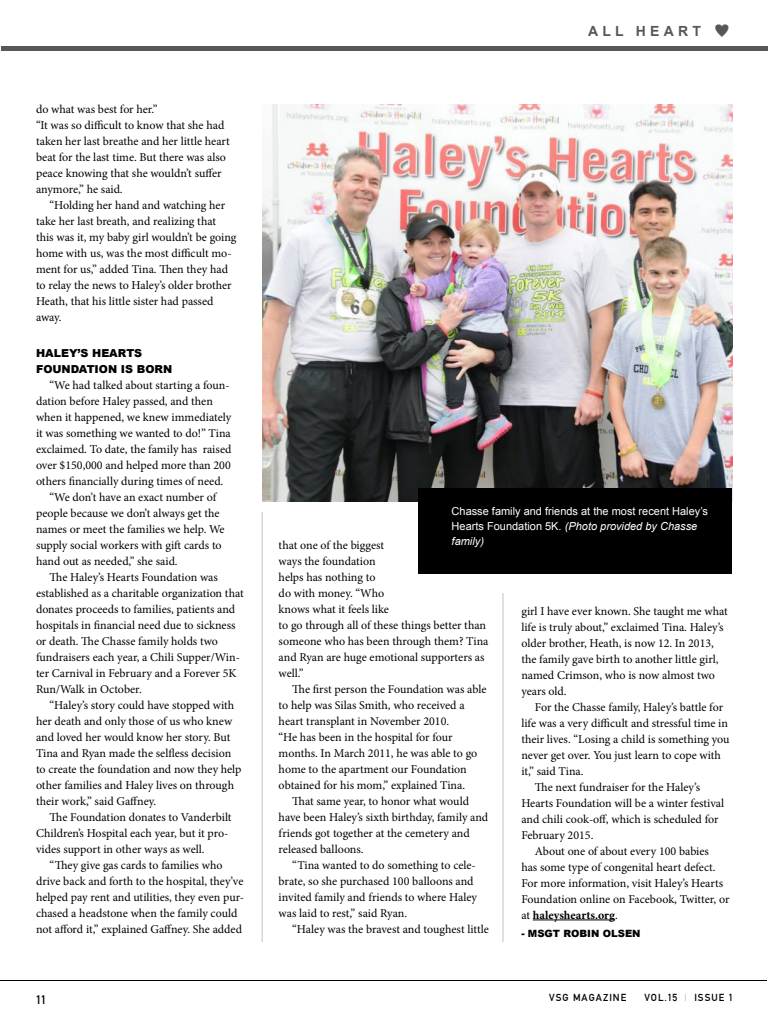
<style>
.page{position:relative;width:768px;height:1024px;background:#fff}
.page>*{position:absolute;margin:0;border:0;box-sizing:border-box;transform-origin:0 0}
.t1{font:700 14px "Arial";letter-spacing:.3em;color:#1c1c1c}
.t2{font:12px/16px "Minion Pro";letter-spacing:-.005em;color:#000}
.t3{font:700 12px "Minion Pro";color:#000}
.t4{font:12px "Alte DIN1451 Mittelschrift";color:#000}
.t5{font:11px/15px "Arial";color:#fff}
.t6{font:900 11px/16px "Arial";color:#000}
.t7{font:10px "Alte DIN1451 Mittelschrift";letter-spacing:.1em;color:#000}
.t8{font:900 10px "Arial";color:#000}
.s1{font-style:italic}
.s2{font-weight:400}
.s3{color:#bfbcab}
</style>
<div class="page">
<hr style="left:0;top:980px;width:768px;height:1px;background:#000">
<hr style="left:533px;top:920px;width:82px;height:1px;background:#000">
<hr style="left:262px;top:512px;width:1px;height:430px;background:#c0c2c4">
<hr style="left:502px;top:593px;width:2px;height:349px;background:#c0c2c4">
<img style="left:262px;top:104px;width:470px;height:398px">
<div style="left:419px;top:488px;width:313px;height:86px;background:#000"></div>
<div style="left:1px;top:46px;width:767px;height:5px;background:#575757"></div>
<p class="t2" style="left:36px;top:101px;width:195px">do what was best for her.”<br>“It was so difficult to know that she had taken her last breathe and her little heart beat for the last time. But there was also peace knowing that she wouldn’t suffer anymore,” he said.</p>
<p class="t2" style="left:36px;top:197px;width:202px;text-indent:14px">“Holding her hand and watching her take her last breath, and realizing that this was it, my baby girl wouldn’t be going home with us, was the most difficult mo&shy;ment for us,” added Tina. Then they had to relay the news to Haley’s older brother Heath, that his little sister had passed away.</p>
<p class="t6" style="left:36px;top:344px;width:138px">HALEY’S HEARTS<br>FOUNDATION IS BORN</p>
<p class="t2" style="left:50px;top:377px;width:182px">“We had talked about starting a foun-</p>
<p class="t2" style="left:36px;top:393px;width:178px">dation before Haley passed, and then</p>
<p class="t2" style="left:36px;top:409px;width:197px">when it happened, we knew immediately</p>
<p class="t2" style="left:36px;top:425px;width:196px">it was something we wanted to do!” Tina</p>
<p class="t2" style="left:36px;top:441px;width:197px">exclaimed. To date, the family has raised</p>
<p class="t2" style="left:36px;top:457px;width:196px">over $150,000 and helped more than 200</p>
<p class="t2" style="left:36px;top:473px;width:189px">others financially during times of need.</p>
<p class="t2" style="left:50px;top:489px;width:168px">“We don’t have an exact number of</p>
<p class="t2" style="left:36px;top:505px;width:185px">people because we don’t always get the</p>
<p class="t2" style="left:36px;top:521px;width:190px">names or meet the families we help. We</p>
<p class="t2" style="left:36px;top:537px;width:187px">supply social workers with gift cards to</p>
<p class="t2" style="left:36px;top:553px;width:143px">hand out as needed,” she said.</p>
<p class="t2" style="left:50px;top:569px;width:170px">The Haley’s Hearts Foundation was</p>
<p class="t2" style="left:36px;top:585px;width:209px">established as a charitable organization that</p>
<p class="t2" style="left:36px;top:601px;width:201px">donates proceeds to families, patients and</p>
<p class="t2" style="left:36px;top:617px;width:201px">hospitals in financial need due to sickness</p>
<p class="t2" style="left:36px;top:633px;width:184px">or death. The Chasse family holds two</p>
<p class="t2" style="left:36px;top:649px;width:205px">fundraisers each year, a Chili Supper/Win-</p>
<p class="t2" style="left:36px;top:665px;width:202px">ter Carnival in February and a Forever 5K</p>
<p class="t2" style="left:36px;top:681px;width:107px">Run/Walk in October.</p>
<p class="t2" style="left:50px;top:697px;width:186px">“Haley’s story could have stopped with</p>
<p class="t2" style="left:36px;top:713px;width:198px">her death and only those of us who knew</p>
<p class="t2" style="left:36px;top:729px;width:196px">and loved her would know her story. But</p>
<p class="t2" style="left:36px;top:745px;width:197px">Tina and Ryan made the selfless decision</p>
<p class="t2" style="left:36px;top:761px;width:207px">to create the foundation and now they help</p>
<p class="t2" style="left:36px;top:777px;width:200px">other families and Haley lives on through</p>
<p class="t2" style="left:36px;top:793px;width:122px">their work,” said Gaffney.</p>
<p class="t2" style="left:50px;top:809px;width:183px">The Foundation donates to Vanderbilt</p>
<p class="t2" style="left:36px;top:825px;width:194px">Children’s Hospital each year, but it pro-</p>
<p class="t2" style="left:36px;top:841px;width:170px">vides support in other ways as well.</p>
<p class="t2" style="left:50px;top:857px;width:174px">“They give gas cards to families who</p>
<p class="t2" style="left:36px;top:873px;width:209px">drive back and forth to the hospital, they’ve</p>
<p class="t2" style="left:36px;top:889px;width:210px">helped pay rent and utilities, they even pur-</p>
<p class="t2" style="left:36px;top:905px;width:203px">chased a headstone when the family could</p>
<p class="t2" style="left:36px;top:921px;width:208px">not afford it,” explained Gaffney. She added</p>
<p class="t4" style="left:36px;top:993px;width:11px">11</p>
<p class="t1" style="left:588px;top:22px;width:114px">ALL HEART</p>
<p class="t5" style="left:452px;top:503px;width:258px">Chasse family and friends at the most recent Haley’s<br>Hearts Foundation 5K. <span class="s1">(Photo provided by Chasse family)</span></p>
<p class="t2" style="left:279px;top:537px;width:211px">that one of the biggest<br>ways the foundation<br>helps has nothing to<br>do with money. “Who<br>knows what it feels like<br>to go through all of these things better than someone who has been through them? Tina and Ryan are huge emotional supporters as well.”</p>
<p class="t2" style="left:279px;top:681px;width:209px;text-indent:14px">The first person the Foundation was able to help was Silas Smith, who received a heart transplant in November 2010.<br>“He has been in the hospital for four months. In March 2011, he was able to go home to the apartment our Foundation obtained for his mom,” explained Tina.</p>
<p class="t2" style="left:279px;top:793px;width:211px;text-indent:14px">That same year, to honor what would have been Haley’s sixth birthday, family and friends got together at the cemetery and released balloons.</p>
<p class="t2" style="left:279px;top:857px;width:200px;text-indent:14px">“Tina wanted to do something to cele&shy;brate, so she purchased 100 balloons and invited family and friends to where Haley was laid to rest,” said Ryan.</p>
<p class="t2" style="left:292px;top:921px;width:198px">“Haley was the bravest and toughest little</p>
<p class="t2" style="left:521px;top:603px;width:208px">girl I have ever known. She taught me what life is truly about,” exclaimed Tina. Haley’s older brother, Heath, is now 12. In 2013, the family gave birth to another little girl, named Crimson, who is now almost two years old.</p>
<p class="t2" style="left:535px;top:699px;width:190px">For the Chasse family, Haley’s battle for</p>
<p class="t2" style="left:521px;top:715px;width:208px">life was a very difficult and stressful time in</p>
<p class="t2" style="left:521px;top:731px;width:210px">their lives. “Losing a child is something you</p>
<p class="t2" style="left:521px;top:747px;width:201px">never get over. You just learn to cope with</p>
<p class="t2" style="left:521px;top:763px;width:64px">it,” said Tina.</p>
<p class="t2" style="left:535px;top:779px;width:167px">The next fundraiser for the Haley’s</p>
<p class="t2" style="left:521px;top:795px;width:204px">Hearts Foundation will be a winter festival</p>
<p class="t2" style="left:521px;top:811px;width:199px">and chili cook-off, which is scheduled for</p>
<p class="t2" style="left:521px;top:827px;width:74px">February 2015.</p>
<p class="t2" style="left:535px;top:843px;width:176px">About one of about every 100 babies</p>
<p class="t2" style="left:521px;top:859px;width:196px">has some type of congenital heart defect.</p>
<p class="t2" style="left:521px;top:875px;width:203px">For more information, visit Haley’s Hearts</p>
<p class="t2" style="left:521px;top:891px;width:210px">Foundation online on Facebook, Twitter, or</p>
<p class="t3" style="left:521px;top:906px;width:98px"><span class="s2">at</span> haleyshearts.org<span class="s2">.</span></p>
<p class="t8" style="left:521px;top:926px;width:121px">- MSGT ROBIN OLSEN</p>
<p class="t7" style="left:549px;top:992px;width:79px">VSG MAGAZINE</p>
<p class="t7" style="left:644px;top:992px;width:89px">VOL.15 <span class="s3">|</span> ISSUE 1</p>
</div>
